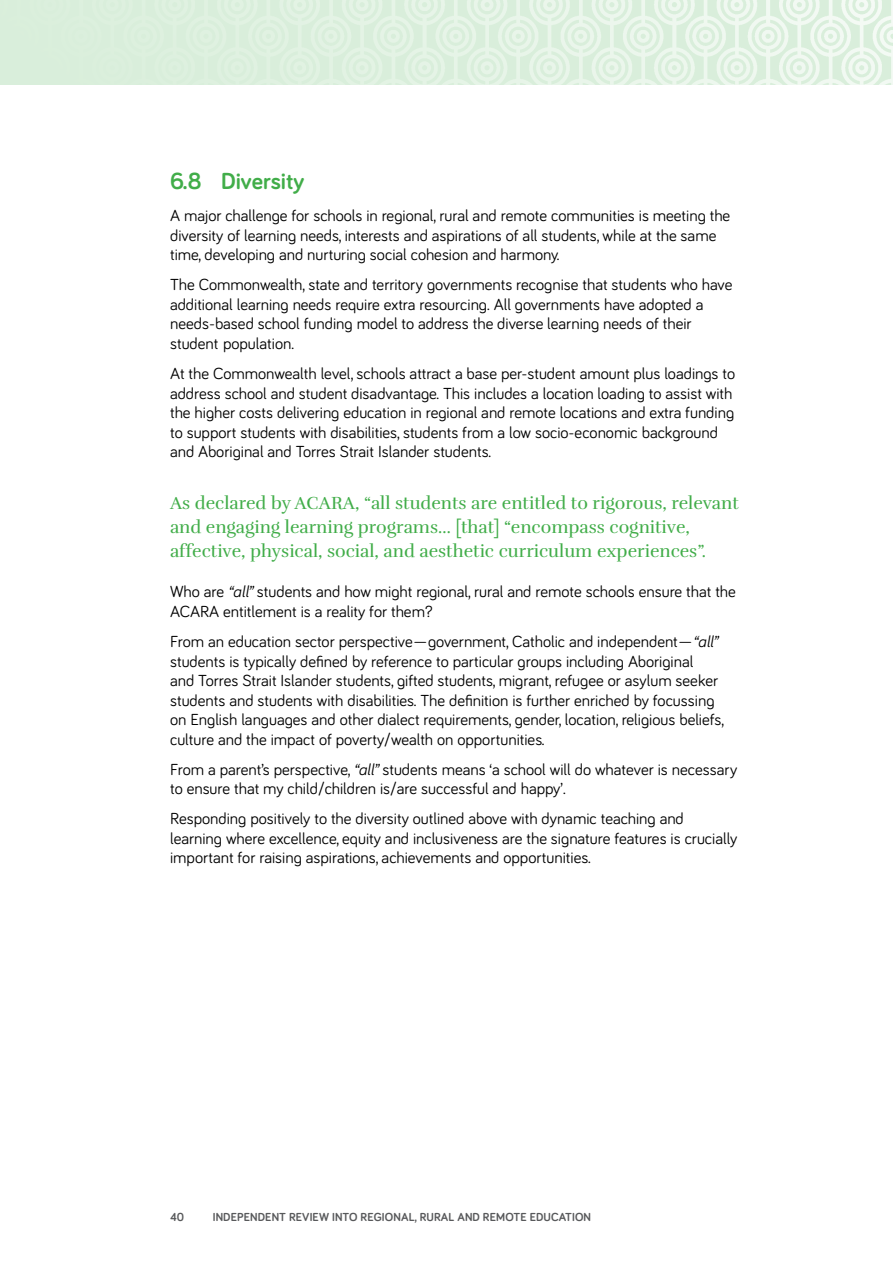
<style>
.page{position:relative;width:893px;height:1263px;background:#fff}
.page>*{position:absolute;margin:0;border:0;box-sizing:border-box;transform-origin:0 0}
.t1{font:700 24px "Bariol";color:#41ad49}
.Breakout{font:18px/24px "Rufina";color:#41ad49}
.Body{font:16.5px/19.5px "Bariol";color:#000}
.t2{font:700 12px "Bariol";letter-spacing:.01em;color:#58595b}
.s1{font-style:italic}
</style>
<div class="page">
<img style="left:0;top:0;width:892px;height:85px">
<hr style="left:892px;top:0;width:1px;height:85px;background:#41ad49">
<h1 class="t1" style="left:170px;top:164px;width:136px">6.8 Diversity</h1>
<p class="Body" style="left:170px;top:205px;width:562px">A major challenge for schools in regional, rural and remote communities is meeting the diversity of learning needs, interests and aspirations of all students, while at the same time, developing and nurturing social cohesion and harmony.</p>
<p class="Body" style="left:170px;top:274px;width:564px">The Commonwealth, state and territory governments recognise that students who have additional learning needs require extra resourcing. All governments have adopted a needs-based school funding model to address the diverse learning needs of their student population.</p>
<p class="Body" style="left:170px;top:363px;width:567px">At the Commonwealth level, schools attract a base per-student amount plus loadings to address school and student disadvantage. This includes a location loading to assist with the higher costs delivering education in regional and remote locations and extra funding to support students with disabilities, students from a low socio-economic background and Aboriginal and Torres Strait Islander students.</p>
<p class="Breakout" style="left:170px;top:491px;width:570px">As declared by ACARA, “all students are entitled to rigorous, relevant and engaging learning programs… [that] “encompass cognitive, affective, physical, social, and aesthetic curriculum experiences”.</p>
<p class="Body" style="left:170px;top:581px;width:567px">Who are <span class="s1">“all”</span> students and how might regional, rural and remote schools ensure that the<br>ACARA entitlement is a reality for them?</p>
<p class="Body" style="left:170px;top:631px;width:555px">From an education sector perspective—government, Catholic and independent—<span class="s1">“all” </span>students is typically defined by reference to particular groups including Aboriginal<br>and Torres Strait Islander students, gifted students, migrant, refugee or asylum seeker students and students with disabilities. The definition is further enriched by focussing on English languages and other dialect requirements, gender, location, religious beliefs, culture and the impact of poverty/wealth on opportunities.</p>
<p class="Body" style="left:170px;top:759px;width:569px">From a parent’s perspective, <span class="s1">“all”</span> students means ‘a school will do whatever is necessary to ensure that my child/children is/are successful and happy’.</p>
<p class="Body" style="left:170px;top:808px;width:569px">Responding positively to the diversity outlined above with dynamic teaching and learning where excellence, equity and inclusiveness are the signature features is crucially important for raising aspirations, achievements and opportunities.</p>
<p class="t2" style="left:170px;top:1209px;width:16px">40</p>
<p class="t2" style="left:213px;top:1209px;width:380px">INDEPENDENT REVIEW INTO REGIONAL, RURAL AND REMOTE EDUCATION</p>
</div>
